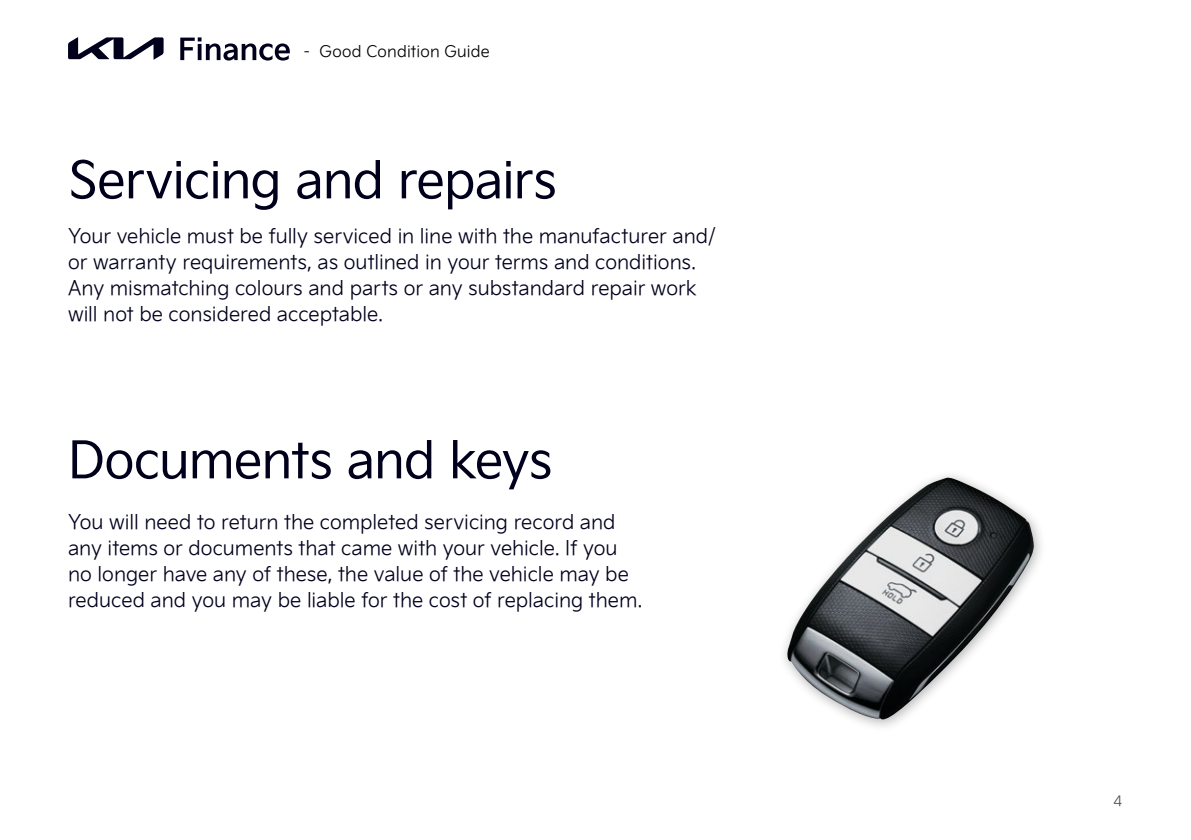
<style>
.page{position:relative;width:1191px;height:840px;background:#fff}
.page>*{position:absolute;margin:0;border:0;box-sizing:border-box;transform-origin:0 0}
.t1{font:50px "Kia Signature";letter-spacing:-.015em;color:#00001d}
.t2{font:300 20px/26px "Kia Signature";color:#00001d}
.t3{font:300 16px "Kia Signature";letter-spacing:.01em;color:#000}
.t4{font:300 14px "Kia Signature";color:#4d4d4d}
</style>
<div class="page">
<svg style="left:68px;top:37px;width:96px;height:23px"></svg>
<svg style="left:180px;top:37px;width:110px;height:23px"></svg>
<img style="left:787px;top:477px;width:246px;height:242px">
<p class="t3" style="left:304px;top:39px;width:187px">- Good Condition Guide</p>
<h1 class="t1" style="left:68px;top:143px;width:490px">Servicing and repairs</h1>
<p class="t2" style="left:68px;top:221px;width:649px">Your vehicle must be fully serviced in line with the manufacturer and/ or warranty requirements, as outlined in your terms and conditions.<br>Any mismatching colours and parts or any substandard repair work will not be considered acceptable.</p>
<h1 class="t1" style="left:68px;top:423px;width:486px">Documents and keys</h1>
<p class="t2" style="left:68px;top:507px;width:575px">You will need to return the completed servicing record and any items or documents that came with your vehicle. If you no longer have any of these, the value of the vehicle may be reduced and you may be liable for the cost of replacing them.</p>
<p class="t4" style="left:1113px;top:790px;width:10px">4</p>
</div>
